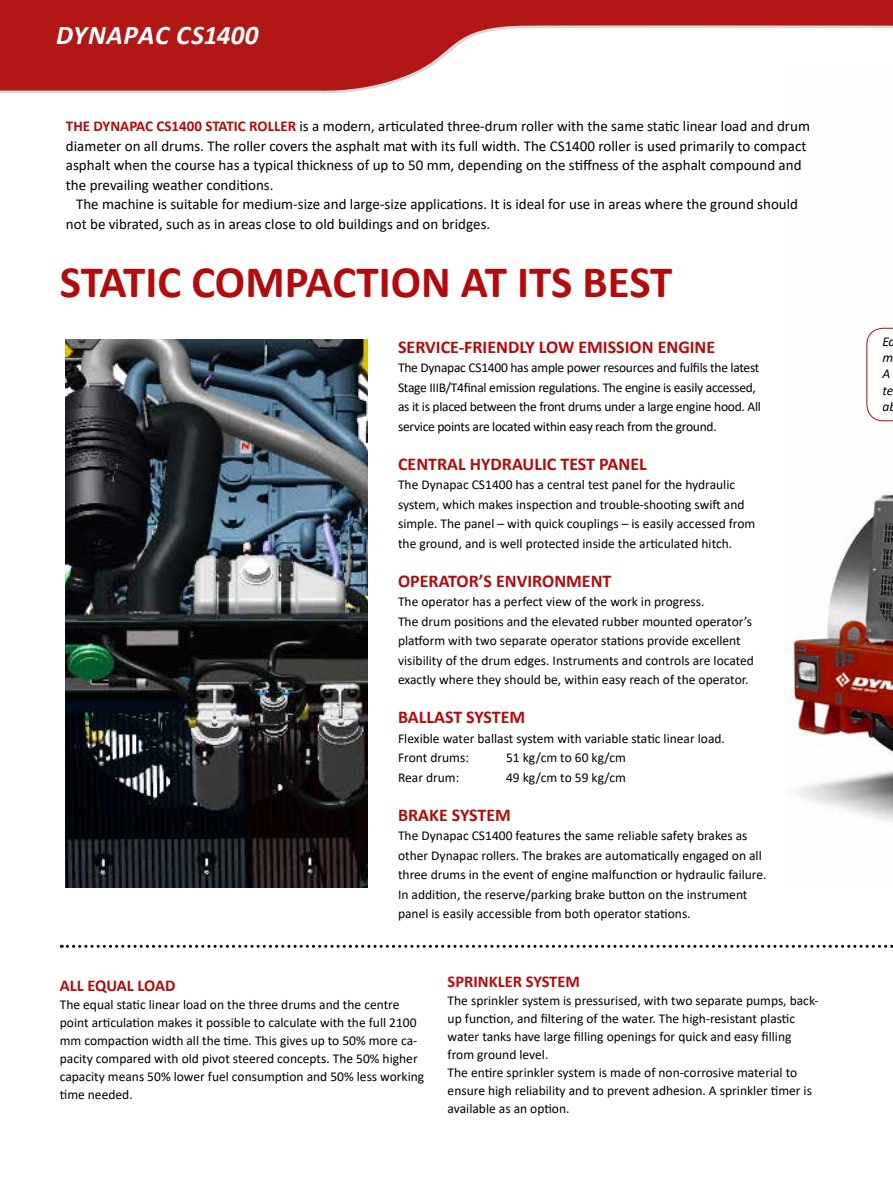
<style>
.page{position:relative;width:893px;height:1191px;background:#fff}
.page>*{position:absolute;margin:0;border:0;box-sizing:border-box;transform-origin:0 0}
.t1{font:700 45px "Calibri";color:#b30a0d}
.t2{font:italic 700 27px "Calibri";letter-spacing:.02em;color:#fff}
.t3{font:700 18px "Calibri";color:#b30a0d}
.t4{font:700 16.5px "Calibri";color:#b30a0d}
.t5{font:15px/19.5px "Calibri";color:#000}
.t6{font:13.5px/19.5px "Calibri";color:#000}
.t7{font:13.5px/19.5px "Calibri";letter-spacing:-.02em;color:#000}
.t8{font:italic 13.5px/16.2px "Calibri";color:#000}
.s1{font-weight:700;color:#b30a0d}
</style>
<div class="page">
<svg style="left:0;top:0;width:893px;height:94px"></svg>
<img style="left:784px;top:71px;width:109px;height:752px">
<svg style="left:866px;top:328px;width:27px;height:93px"></svg>
<svg style="left:61px;top:944px;width:832px;height:3px"></svg>
<img style="left:66px;top:339px;width:301px;height:548px">
<h2 class="t2" style="left:56px;top:16px;width:204px">DYNAPAC CS1400</h2>
<p class="t5" style="left:66px;top:116px;width:746px"><span class="s1">THE DYNAPAC CS1400 STATIC ROLLER</span> is a modern, articulated three-drum roller with the same static linear load and drum diameter on all drums. The roller covers the asphalt mat with its full width. The CS1400 roller is used primarily to compact asphalt when the course has a typical thickness of up to 50 mm, depending on the stiffness of the asphalt compound and the prevailing weather conditions.</p>
<p class="t5" style="left:66px;top:194px;width:734px;text-indent:10px">The machine is suitable for medium-size and large-size applications. It is ideal for use in areas where the ground should not be vibrated, such as in areas close to old buildings and on bridges.</p>
<h1 class="t1" style="left:60px;top:250px;width:614px">STATIC COMPACTION AT ITS BEST</h1>
<h3 class="t3" style="left:398px;top:334px;width:319px">SERVICE-FRIENDLY LOW EMISSION ENGINE</h3>
<p class="t7" style="left:398px;top:357px;width:364px">The Dynapac CS1400 has ample power resources and fulfils the latest Stage IIIB/T4final emission regulations. The engine is easily accessed, as it is placed between the front drums under a large engine hood. All service points are located within easy reach from the ground.</p>
<h3 class="t3" style="left:398px;top:451px;width:250px">CENTRAL HYDRAULIC TEST PANEL</h3>
<p class="t6" style="left:398px;top:474px;width:359px">The Dynapac CS1400 has a central test panel for the hydraulic system, which makes inspection and trouble-shooting swift and simple. The panel – with quick couplings – is easily accessed from the ground, and is well protected inside the articulated hitch.</p>
<h3 class="t3" style="left:398px;top:568px;width:215px">OPERATOR’S ENVIRONMENT</h3>
<p class="t6" style="left:398px;top:591px;width:357px">The operator has a perfect view of the work in progress.<br>The drum positions and the elevated rubber mounted operator’s platform with two separate operator stations provide excellent visibility of the drum edges. Instruments and controls are located exactly where they should be, within easy reach of the operator.</p>
<h3 class="t3" style="left:398px;top:704px;width:129px">BALLAST SYSTEM</h3>
<p class="t6" style="left:398px;top:728px;width:328px">Flexible water ballast system with variable static linear load.<br>Front drums:</p>
<p class="t6" style="left:506px;top:747px;width:121px">51 kg/cm to 60 kg/cm</p>
<p class="t6" style="left:398px;top:767px;width:63px">Rear drum:</p>
<p class="t6" style="left:506px;top:767px;width:121px">49 kg/cm to 59 kg/cm</p>
<h3 class="t3" style="left:398px;top:802px;width:114px">BRAKE SYSTEM</h3>
<p class="t6" style="left:398px;top:825px;width:370px">The Dynapac CS1400 features the same reliable safety brakes as other Dynapac rollers. The brakes are automatically engaged on all three drums in the event of engine malfunction or hydraulic failure.<br>In addition, the reserve/parking brake button on the instrument panel is easily accessible from both operator stations.</p>
<p class="t4" style="left:60px;top:974px;width:117px">ALL EQUAL LOAD</p>
<p class="t6" style="left:60px;top:995px;width:366px;line-height:18px">The equal static linear load on the three drums and the centre point articulation makes it possible to calculate with the full 2100 mm compaction width all the time. This gives up to 50% more ca&shy;pacity compared with old pivot steered concepts. The 50% higher capacity means 50% lower fuel consumption and 50% less working time needed.</p>
<p class="t4" style="left:448px;top:969px;width:134px">SPRINKLER SYSTEM</p>
<p class="t6" style="left:448px;top:991px;width:373px;line-height:18px">The sprinkler system is pressurised, with two separate pumps, back&shy;up function, and filtering of the water. The high-resistant plastic water tanks have large filling openings for quick and easy filling from ground level.<br>The entire sprinkler system is made of non-corrosive material to ensure high reliability and to prevent adhesion. A sprinkler timer is available as an option.</p>
<p class="t8" style="left:882px;top:333px;width:15px">Ea m<br>A te ab</p>
</div>
